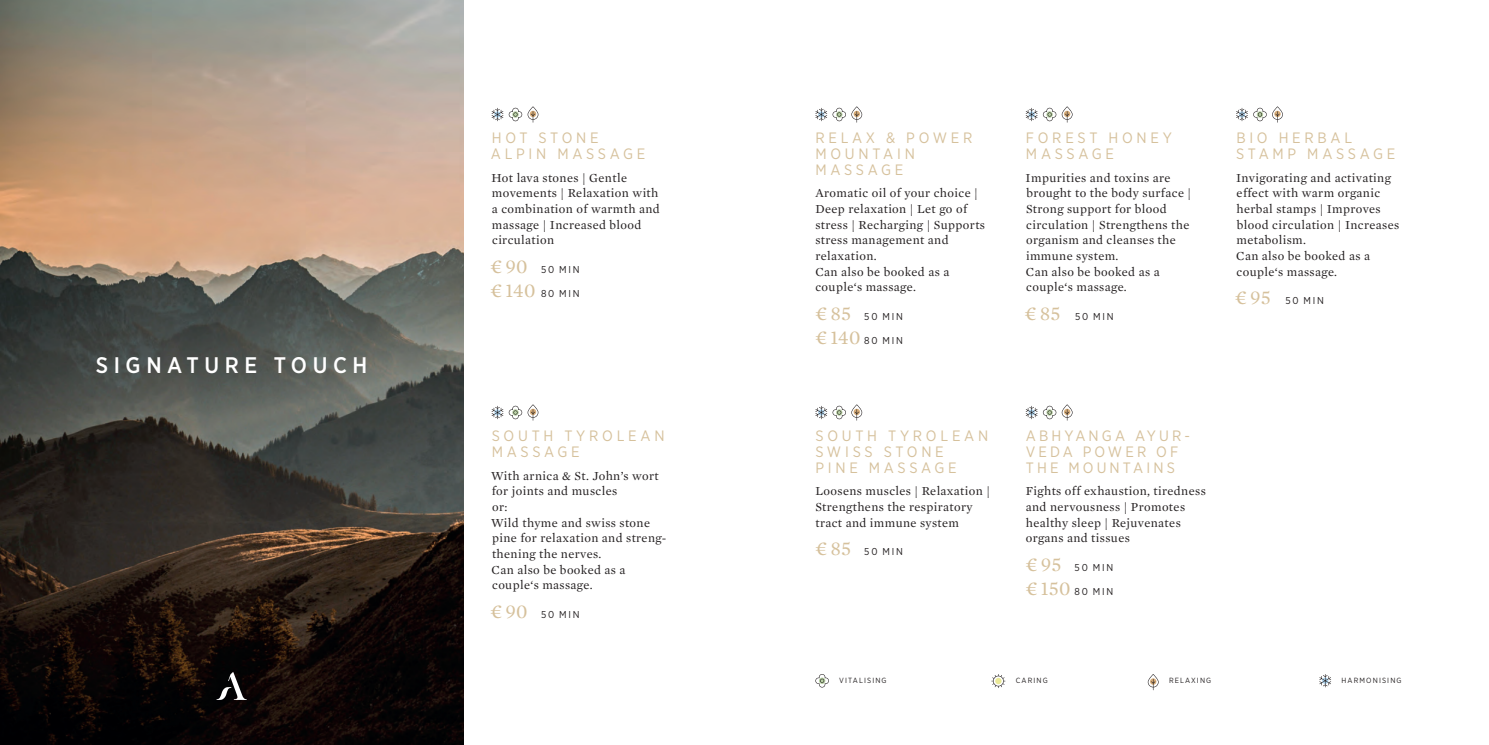
<style>
.page{position:relative;width:1489px;height:745px;background:#fff}
.page>*{position:absolute;margin:0;border:0;box-sizing:border-box;transform-origin:0 0}
.t1{font:500 22.5px "Gotham Narrow";letter-spacing:.25em;color:#fff}
.t2{font:15px/15.6px "Gotham Narrow";letter-spacing:.25em;color:#d6c19c}
.t3{font:15px/15.6px "Gotham Narrow";letter-spacing:.21em;color:#d6c19c}
.t4{font:12.5px/15.6px "Mercury Text G1";letter-spacing:.03em;color:#231f20}
.t5{font:10px "Gotham Narrow";letter-spacing:.18em;color:#231f20}
.t6{font:7.5px "Gotham Narrow";letter-spacing:.15em;color:#231f20}
.s1{font-family:"Mercury Text G1";font-size:20px;color:#d6c19c}
</style>
<div class="page">
<img style="left:0;top:0;width:463px;height:744px">
<svg style="left:216px;top:671px;width:31px;height:28px"></svg>
<svg style="left:815px;top:404px;width:47px;height:16px"></svg>
<svg style="left:491px;top:106px;width:47px;height:16px"></svg>
<svg style="left:1025px;top:106px;width:47px;height:16px"></svg>
<svg style="left:815px;top:106px;width:47px;height:16px"></svg>
<svg style="left:491px;top:404px;width:47px;height:16px"></svg>
<svg style="left:1025px;top:404px;width:47px;height:16px"></svg>
<svg style="left:1253px;top:106px;width:29px;height:16px"></svg>
<svg style="left:1236px;top:108px;width:11px;height:13px"></svg>
<svg style="left:815px;top:674px;width:14px;height:13px"></svg>
<svg style="left:991px;top:674px;width:14px;height:13px"></svg>
<svg style="left:1147px;top:674px;width:11px;height:15px"></svg>
<svg style="left:1319px;top:674px;width:11px;height:13px"></svg>
<h1 class="t1" style="left:96px;top:350px;width:273px">SIGNATURE TOUCH</h1>
<p class="t2" style="left:491px;top:130px;width:156px">HOT STONE<br>ALPIN MASSAGE</p>
<p class="t4" style="left:491px;top:169px;width:170px">Hot lava stones | Gentle movements | Relaxation with a combination of warmth and massage | Increased blood circulation</p>
<p class="t5" style="left:490px;top:263px;width:90px"><span class="s1">€ 90</span> 50 MIN</p>
<p class="t5" style="left:490px;top:287px;width:91px"><span class="s1">€ 140</span> 80 MIN</p>
<p class="t2" style="left:491px;top:427px;width:174px">SOUTH TYROLEAN<br>MASSAGE</p>
<p class="t4" style="left:491px;top:466px;width:177px">With arnica &amp; St. John’s wort for joints and muscles<br>or:<br>Wild thyme and swiss stone pine for relaxation and streng&shy;thening the nerves.<br>Can also be booked as a couple‘s massage.</p>
<p class="t5" style="left:490px;top:607px;width:90px"><span class="s1">€ 90</span> 50 MIN</p>
<p class="t2" style="left:815px;top:130px;width:158px">RELAX &amp; POWER<br>MOUNTAIN<br>MASSAGE</p>
<p class="t4" style="left:815px;top:184px;width:171px">Aromatic oil of your choice |<br>Deep relaxation | Let go of stress | Recharging | Supports stress management and relaxation.<br>Can also be booked as a couple‘s massage.</p>
<p class="t5" style="left:815px;top:310px;width:89px"><span class="s1">€ 85</span> 50 MIN</p>
<p class="t5" style="left:815px;top:334px;width:89px"><span class="s1">€ 140</span> 80 MIN</p>
<p class="t2" style="left:815px;top:427px;width:174px">SOUTH TYROLEAN<br>SWISS STONE<br>PINE MASSAGE</p>
<p class="t4" style="left:815px;top:482px;width:176px">Loosens muscles | Relaxation |<br>Strengthens the respiratory tract and immune system</p>
<p class="t5" style="left:815px;top:545px;width:89px"><span class="s1">€ 85</span> 50 MIN</p>
<p class="t2" style="left:1025px;top:130px;width:147px">FOREST HONEY<br>MASSAGE</p>
<p class="t4" style="left:1025px;top:169px;width:167px">Impurities and toxins are brought to the body surface |<br>Strong support for blood circulation | Strengthens the organism and cleanses the immune system.<br>Can also be booked as a couple‘s massage.</p>
<p class="t5" style="left:1024px;top:310px;width:90px"><span class="s1">€ 85</span> 50 MIN</p>
<p class="t2" style="left:1236px;top:130px;width:161px">BIO HERBAL<br>STAMP MASSAGE</p>
<p class="t4" style="left:1235px;top:169px;width:165px">Invigorating and activating effect with warm organic herbal stamps | Improves blood circulation | Increases metabolism.<br>Can also be booked as a couple‘s massage.</p>
<p class="t5" style="left:1234px;top:294px;width:90px"><span class="s1">€ 95</span> 50 MIN</p>
<p class="t3" style="left:1025px;top:427px;width:166px">ABHYANGA AYUR-<br>VEDA POWER OF<br>THE MOUNTAINS</p>
<p class="t4" style="left:1025px;top:482px;width:181px">Fights off exhaustion, tiredness and nervousness | Promotes healthy sleep | Rejuvenates organs and tissues</p>
<p class="t5" style="left:1025px;top:561px;width:89px"><span class="s1">€ 95</span> 50 MIN</p>
<p class="t5" style="left:1025px;top:584px;width:89px"><span class="s1">€ 150</span> 80 MIN</p>
<p class="t6" style="left:839px;top:675px;width:49px">VITALISING</p>
<p class="t6" style="left:1015px;top:675px;width:33px">CARING</p>
<p class="t6" style="left:1168px;top:675px;width:44px">RELAXING</p>
<p class="t6" style="left:1341px;top:675px;width:62px">HARMONISING</p>
</div>
